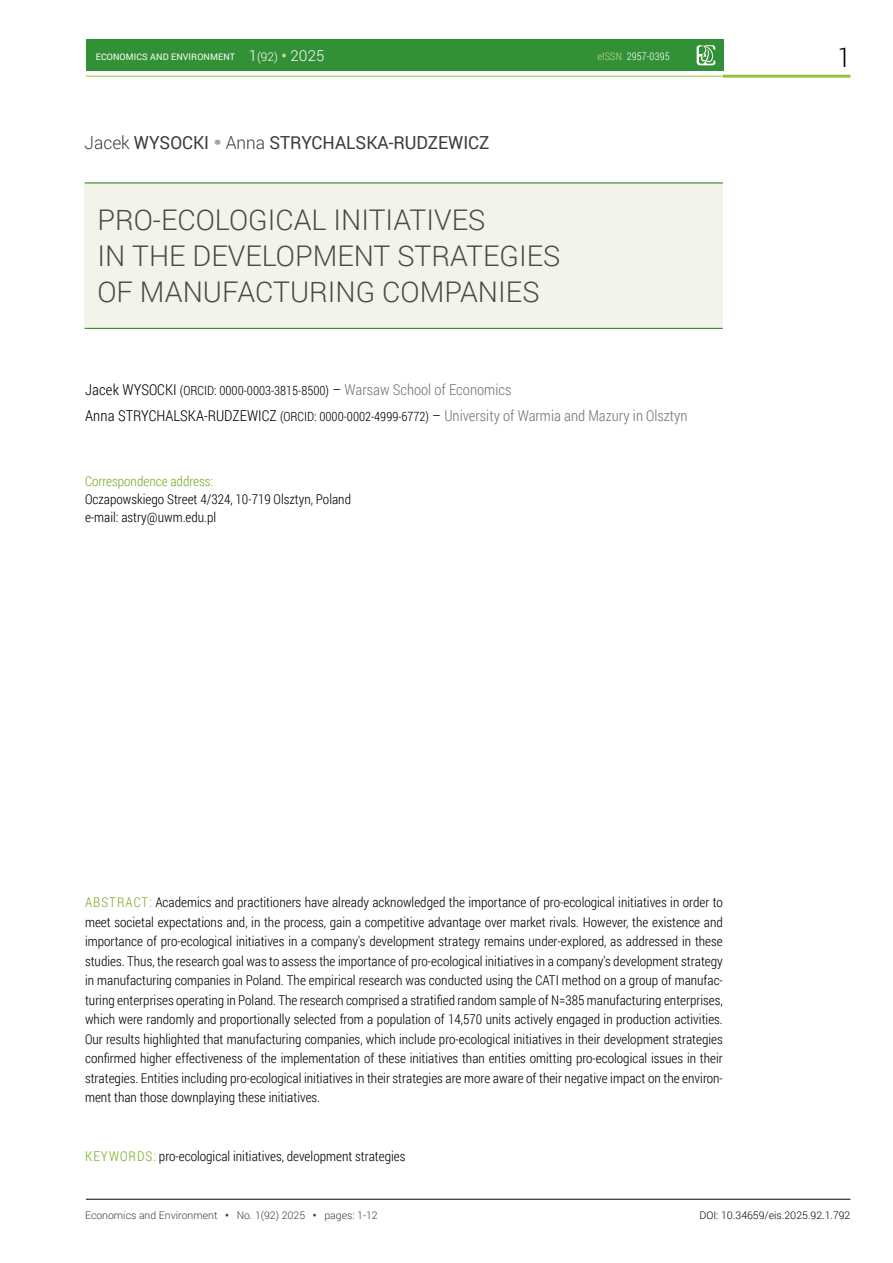
<style>
.page{position:relative;width:893px;height:1263px;background:#fff}
.page>*{position:absolute;margin:0;border:0;box-sizing:border-box;transform-origin:0 0}
.t1{font:300 28.5px/36px "Roboto";color:#494948}
.t2{font:300 27px "Roboto Condensed";color:#000}
.t3{font:18px "Roboto";color:#3b3b3a;scale:.96 1}
.t4{font:300 15px "Roboto Condensed";color:#757574}
.t5{font:300 13.5px/19.5px "Roboto Condensed";color:#000}
.t6{font:300 13.5px "Roboto Condensed";color:#79ac29}
.t7{font:300 12.75px "Roboto Condensed";color:#000}
.t8{font:300 10.5px "Roboto";color:#3b3b3a}
.t9{font:300 10.5px "Roboto";color:#000}
.t10{font:300 10.5px "Roboto Condensed";letter-spacing:.01em;color:#fff}
.t11{font:9px "Roboto";letter-spacing:.01em;color:#fff}
.s1{font-weight:300;font-size:15px}
.s2{font-weight:300;font-size:12px}
.s3{font-weight:700;font-size:15px;color:#c4d983}
.s4{color:#c4d983}
.s5{font-weight:300}
.s6{font-weight:900;color:#a7a7a8}
.s7{font-size:15px}
.s8{font-size:15px;color:#757574}
.s9{color:#000}
.s10{font-size:12.75px;color:#000}
.s11{color:#79ac29}
.s12{font-weight:700}
</style>
<div class="page">
<div style="left:86px;top:40px;width:638px;height:31px;background:#329137"></div>
<svg style="left:697px;top:45px;width:18px;height:20px"></svg>
<hr style="left:86px;top:76px;width:637px;height:1px;background:#94c23c">
<hr style="left:723px;top:75px;width:127px;height:3px;background:#94c23c">
<hr style="left:86px;top:1199px;width:764px;height:1px;background:#000">
<div style="left:85px;top:183px;width:638px;height:145px;background:#f4f3ea"></div>
<hr style="left:85px;top:182px;width:638px;height:2px;background:#329137">
<hr style="left:85px;top:328px;width:638px;height:1px;background:#329137">
<p class="t11" style="left:96px;top:50px;width:230px">ECONOMICS AND ENVIRONMENT <span class="s1">1</span><span class="s2">(92)</span> <span class="s3">•</span> <span class="s1">2025</span></p>
<h2 class="t2" style="left:838px;top:38px;width:14px">1</h2>
<p class="t10" style="left:597px;top:49px;width:74px"><span class="s4">eISSN</span> 2957-0395</p>
<h3 class="t3" style="left:85px;top:130px;width:423px"><span class="s5">Jacek</span> WYSOCKI <span class="s6">•</span> <span class="s5">Anna</span> STRYCHALSKA-RUDZEWICZ</h3>
<h1 class="t1" style="left:97px;top:201px;width:464px">PRO-ECOLOGICAL INITIATIVES<br>IN THE DEVELOPMENT STRATEGIES<br>OF MANUFACTURING COMPANIES</h1>
<p class="t7" style="left:85px;top:381px;width:428px"><span class="s7">Jacek WYSOCKI</span> (ORCID: 0000-0003-3815-8500) <span class="s7">–</span> <span class="s8">Warsaw School of Economics</span></p>
<p class="t4" style="left:85px;top:405px;width:604px"><span class="s9">Anna STRYCHALSKA-RUDZEWICZ</span> <span class="s10">(ORCID: 0000-0002-4999-6772)</span> <span class="s9">–</span> University of Warmia and Mazury in Olsztyn</p>
<p class="t6" style="left:85px;top:472px;width:130px">Correspondence address:</p>
<p class="t5" style="left:85px;top:489px;width:268px;line-height:18px">Oczapowskiego Street 4/324, 10-719 Olsztyn, Poland e-mail: astry@uwm.edu.pl</p>
<p class="t5" style="left:85px;top:892px;width:639px;text-align:justify"><span class="s11">ABSTRACT:</span> Academics and practitioners have already acknowledged the importance of pro-ecological initiatives in order to meet societal expectations and, in the process, gain a competitive advantage over market rivals. However, the existence and importance of pro-ecological initiatives in a company's development strategy remains under-explored, as addressed in these studies. Thus, the research goal was to assess the importance of pro-ecological initiatives in a company's development strategy in manufacturing companies in Poland. The empirical research was conducted using the CATI method on a group of manufac&shy;turing enterprises operating in Poland. The research comprised a stratified random sample of N=385 manufacturing enterprises, which were randomly and proportionally selected from a population of 14,570 units actively engaged in production activities.<br>Our results highlighted that manufacturing companies, which include pro-ecological initiatives in their development strategies confirmed higher effectiveness of the implementation of these initiatives than entities omitting pro-ecological issues in their strategies. Entities including pro-ecological initiatives in their strategies are more aware of their negative impact on the environ&shy;ment than those downplaying these initiatives.</p>
<p class="t5" style="left:85px;top:1146px;width:322px"><span class="s11">KEYWORDS:</span> pro-ecological initiatives, development strategies</p>
<p class="t8" style="left:85px;top:1208px;width:294px">Economics and Environment <span class="s12">•</span> No. 1(92) 2025 <span class="s12">•</span> pages: 1-12</p>
<p class="t9" style="left:699px;top:1208px;width:152px">DOI: 10.34659/eis.2025.92.1.792</p>
</div>
